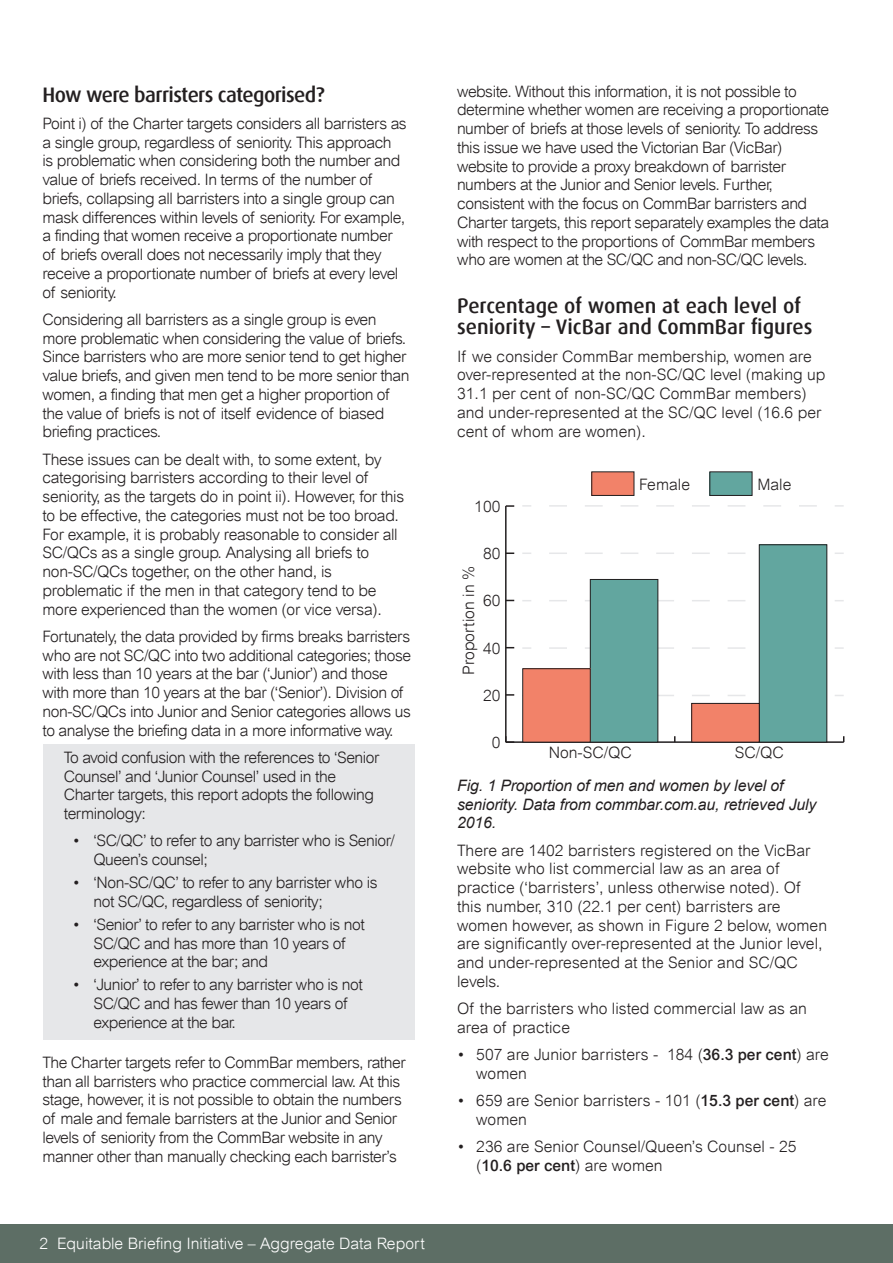
<style>
.page{position:relative;width:893px;height:1263px;background:#fff}
.page>*{position:absolute;margin:0;border:0;box-sizing:border-box;transform-origin:0 0}
.VEOHRC_Heading_2{font:500 21px/21.8px "Dax";letter-spacing:-.005em;color:#231f20}
.VEOHRC_Heading_2-2{font:500 21px "Dax";letter-spacing:-.03em;color:#231f20}
.VEOHRC_Body_text{font:300 15.75px/18.8px "Arial";letter-spacing:-.03em;color:#231f20}
.VEOHRC_Body_text-2{font:300 15.75px/18.8px "Arial";color:#231f20}
.VEOHRC_Case_Study_Te{font:300 15.75px/18.8px "Arial";letter-spacing:-.03em;color:#231f20}
.VEOHRC_Body_text-3{font:italic 15.75px/18.8px "Arial";letter-spacing:-.005em;color:#231f20}
.VEOHRC_Body_text-4{font:300 15.75px "Arial";color:#fff}
.s1{font-weight:500}
</style>
<div class="page">
<div style="left:0;top:1224px;width:893px;height:39px;background:#5d6e65"></div>
<div style="left:43px;top:744px;width:372px;height:78px;background:#e6e7e9"></div>
<div style="left:43px;top:806px;width:372px;height:80px;background:#e6e7e9"></div>
<div style="left:43px;top:848px;width:372px;height:80px;background:#e6e7e9"></div>
<div style="left:43px;top:890px;width:372px;height:99px;background:#e6e7e9"></div>
<div style="left:43px;top:969px;width:372px;height:71px;background:#e6e7e9"></div>
<svg style="left:522px;top:552px;width:9px;height:2px"></svg>
<svg style="left:549px;top:552px;width:210px;height:2px"></svg>
<svg style="left:835px;top:552px;width:9px;height:2px"></svg>
<svg style="left:549px;top:600px;width:210px;height:1px"></svg>
<svg style="left:522px;top:647px;width:9px;height:2px"></svg>
<svg style="left:549px;top:647px;width:210px;height:2px"></svg>
<svg style="left:835px;top:647px;width:9px;height:2px"></svg>
<svg style="left:658px;top:695px;width:101px;height:1px"></svg>
<svg style="left:522px;top:505px;width:9px;height:2px"></svg>
<svg style="left:549px;top:505px;width:268px;height:2px"></svg>
<svg style="left:835px;top:505px;width:9px;height:2px"></svg>
<hr style="left:506px;top:741px;width:338px;height:2px;background:#231f20">
<hr style="left:505px;top:506px;width:2px;height:236px;background:#231f20">
<svg style="left:505px;top:736px;width:9px;height:7px"></svg>
<svg style="left:506px;top:694px;width:8px;height:2px"></svg>
<svg style="left:506px;top:552px;width:8px;height:2px"></svg>
<svg style="left:506px;top:505px;width:8px;height:2px"></svg>
<div style="left:710px;top:472px;width:42px;height:23px;background:#62a69f"></div>
<div style="left:709px;top:471px;width:43px;height:25px;border:1px solid #231f20"></div>
<div style="left:590px;top:579px;width:68px;height:163px;background:#62a69f"></div>
<div style="left:590px;top:579px;width:68px;height:163px;border:1px solid #231f20"></div>
<div style="left:759px;top:545px;width:68px;height:197px;background:#62a69f"></div>
<div style="left:759px;top:544px;width:68px;height:198px;border:1px solid #231f20"></div>
<div style="left:592px;top:472px;width:42px;height:23px;background:#f28269"></div>
<div style="left:591px;top:471px;width:43px;height:25px;border:1px solid #231f20"></div>
<div style="left:523px;top:669px;width:67px;height:73px;background:#f28269"></div>
<div style="left:522px;top:668px;width:69px;height:74px;border:1px solid #231f20"></div>
<div style="left:692px;top:703px;width:67px;height:39px;background:#f28269"></div>
<div style="left:691px;top:703px;width:69px;height:39px;border:1px solid #231f20"></div>
<p class="VEOHRC_Heading_2-2" style="left:43px;top:83px;width:283px">How were barristers categorised?</p>
<p class="VEOHRC_Body_text" style="left:43px;top:114px;width:366px">Point i) of the Charter targets considers all barristers as a single group, regardless of seniority. This approach<br>is problematic when considering both the number and value of briefs received. In terms of the number of briefs, collapsing all barristers into a single group can mask differences within levels of seniority. For example, a finding that women receive a proportionate number of briefs overall does not necessarily imply that they receive a proportionate number of briefs at every level of seniority.</p>
<p class="VEOHRC_Body_text" style="left:43px;top:310px;width:369px">Considering all barristers as a single group is even more problematic when considering the value of briefs.<br>Since barristers who are more senior tend to get higher value briefs, and given men tend to be more senior than women, a finding that men get a higher proportion of the value of briefs is not of itself evidence of biased briefing practices.</p>
<p class="VEOHRC_Body_text" style="left:43px;top:450px;width:363px">These issues can be dealt with, to some extent, by categorising barristers according to their level of seniority, as the targets do in point ii). However, for this to be effective, the categories must not be too broad.<br>For example, it is probably reasonable to consider all SC/QCs as a single group. Analysing all briefs to non-SC/QCs together, on the other hand, is problematic if the men in that category tend to be more experienced than the women (or vice versa).</p>
<p class="VEOHRC_Body_text" style="left:43px;top:627px;width:370px">Fortunately, the data provided by firms breaks barristers who are not SC/QC into two additional categories; those with less than 10 years at the bar (‘Junior’) and those with more than 10 years at the bar (‘Senior’). Division of non-SC/QCs into Junior and Senior categories allows us to analyse the briefing data in a more informative way.</p>
<p class="VEOHRC_Case_Study_Te" style="left:64px;top:748px;width:317px">To avoid confusion with the references to ‘Senior Counsel’ and ‘Junior Counsel’ used in the Charter targets, this report adopts the following terminology:</p>
<p class="VEOHRC_Body_text" style="left:94px;top:831px;width:303px;text-indent:-21px">• ‘SC/QC’ to refer to any barrister who is Senior/<br>Queen’s counsel;</p>
<p class="VEOHRC_Body_text" style="left:94px;top:873px;width:286px;text-indent:-21px">• ‘Non-SC/QC’ to refer to any barrister who is not SC/QC, regardless of seniority;</p>
<p class="VEOHRC_Body_text" style="left:94px;top:915px;width:273px;text-indent:-21px">• ‘Senior’ to refer to any barrister who is not<br>SC/QC and has more than 10 years of experience at the bar; and</p>
<p class="VEOHRC_Body_text" style="left:94px;top:975px;width:271px;text-indent:-21px">• ‘Junior’ to refer to any barrister who is not<br>SC/QC and has fewer than 10 years of experience at the bar.</p>
<p class="VEOHRC_Body_text" style="left:43px;top:1053px;width:365px">The Charter targets refer to CommBar members, rather than all barristers who practice commercial law. At this stage, however, it is not possible to obtain the numbers of male and female barristers at the Junior and Senior levels of seniority from the CommBar website in any manner other than manually checking each barrister’s</p>
<p class="VEOHRC_Body_text-4" style="left:40px;top:1235px;width:387px">2 Equitable Briefing Initiative – Aggregate Data Report</p>
<p class="VEOHRC_Body_text" style="left:457px;top:82px;width:374px">website. Without this information, it is not possible to determine whether women are receiving a proportionate number of briefs at those levels of seniority. To address this issue we have used the Victorian Bar (VicBar) website to provide a proxy breakdown of barrister numbers at the Junior and Senior levels. Further, consistent with the focus on CommBar barristers and Charter targets, this report separately examples the data with respect to the proportions of CommBar members who are women at the SC/QC and non-SC/QC levels.</p>
<p class="VEOHRC_Heading_2" style="left:457px;top:295px;width:357px">Percentage of women at each level of seniority – VicBar and CommBar figures</p>
<p class="VEOHRC_Body_text-2" style="left:457px;top:347px;width:370px">If we consider CommBar membership, women are over-represented at the non-SC/QC level (making up 31.1 per cent of non-SC/QC CommBar members) and under-represented at the SC/QC level (16.6 per cent of whom are women).</p>
<p class="VEOHRC_Body_text" style="left:474px;top:497px;width:28px">100</p>
<p class="VEOHRC_Body_text" style="left:483px;top:544px;width:19px">80</p>
<p class="VEOHRC_Body_text-2" style="left:459px;top:675px;width:110px;rotate:-90deg">Proportion in %</p>
<p class="VEOHRC_Body_text" style="left:483px;top:591px;width:19px">60</p>
<p class="VEOHRC_Body_text" style="left:483px;top:639px;width:19px">40</p>
<p class="VEOHRC_Body_text" style="left:483px;top:686px;width:19px">20</p>
<p class="VEOHRC_Body_text" style="left:492px;top:733px;width:10px">0</p>
<p class="VEOHRC_Body_text" style="left:639px;top:475px;width:52px">Female</p>
<p class="VEOHRC_Body_text" style="left:757px;top:475px;width:36px">Male</p>
<p class="VEOHRC_Body_text" style="left:549px;top:743px;width:85px">Non-SC/QC</p>
<p class="VEOHRC_Body_text" style="left:735px;top:743px;width:50px">SC/QC</p>
<p class="VEOHRC_Body_text-3" style="left:457px;top:776px;width:361px">Fig. 1 Proportion of men and women by level of seniority. Data from commbar.com.au, retrieved July<br>2016.</p>
<p class="VEOHRC_Body_text-2" style="left:457px;top:841px;width:371px">There are 1402 barristers registered on the VicBar website who list commercial law as an area of practice (‘barristers’, unless otherwise noted). Of this number, 310 (22.1 per cent) barristers are women however, as shown in Figure 2 below, women are significantly over-represented at the Junior level, and under-represented at the Senior and SC/QC levels.</p>
<p class="VEOHRC_Body_text-2" style="left:457px;top:999px;width:351px">Of the barristers who listed commercial law as an area of practice</p>
<p class="VEOHRC_Body_text-2" style="left:476px;top:1045px;width:354px;text-indent:-19px">• 507 are Junior barristers - 184 (<span class="s1">36.3 per cent</span>) are women</p>
<p class="VEOHRC_Body_text-2" style="left:476px;top:1091px;width:352px;text-indent:-19px">• 659 are Senior barristers - 101 (<span class="s1">15.3 per cent</span>) are women</p>
<p class="VEOHRC_Body_text-2" style="left:476px;top:1137px;width:322px;text-indent:-19px">• 236 are Senior Counsel/Queen’s Counsel - 25 (<span class="s1">10.6 per cent</span>) are women</p>
</div>
